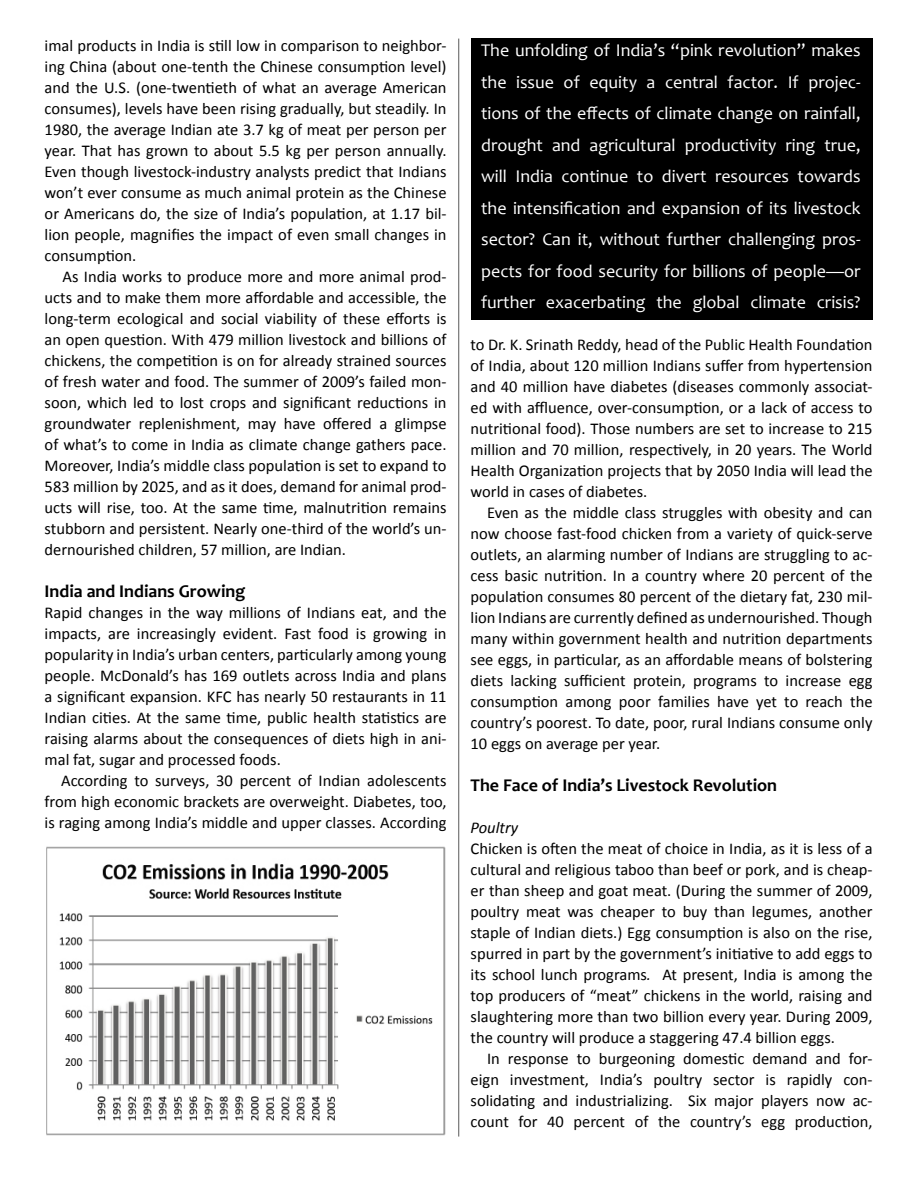
<style>
.page{position:relative;width:918px;height:1188px;background:#fff}
.page>*{position:absolute;margin:0;border:0;box-sizing:border-box;transform-origin:0 0}
.t1{font:18px/31.5px "Candara";color:#fff;text-align:justify}
.t2{font:700 18px "Candara";color:#000}
.t3{font:16.5px/21px "Calibri";color:#000;text-align:justify}
.t4{font:italic 16.5px "Calibri";color:#000}
.s1{font-style:italic}
</style>
<div class="page">
<hr style="left:458px;top:39px;width:1px;height:1098px;background:#000">
<div style="left:471px;top:39px;width:402px;height:281px;background:#000"></div>
<img style="left:46px;top:846px;width:400px;height:290px">
<p class="t3" style="left:45px;top:34px;width:404px">imal products in I ndia is still low in comparison to neighbor&shy;ing China (about one-tenth the Chinese consumption level) and the U.S. (one-twentieth of what an average American consumes), levels have been rising gradually, but steadily. I n 1980, the average I ndian ate 3.7 kg of meat per person per year. That has grown to about 5.5 kg per person annually.<br>Even though livestock-industry analysts predict that I ndians won’t ever consume as much animal protein as the Chinese or Americans do, the size of I ndia’s population, at 1.17 bil&shy;lion people, magnifies the impact of even small changes in consumption.</p>
<p class="t3" style="left:45px;top:265px;width:404px;text-indent:18px">As I ndia works to produce more and more animal prod&shy;ucts and to make them more affordable and accessible, the long-term ecological and social viability of these efforts is an open question. With 479 million livestock and billions of chickens, the competition is on for already strained sources of fresh water and food. The summer of 2009’s failed mon&shy;soon, which led to lost crops and significant reductions in groundwater replenishment, may have offered a glimpse of what’s to come in I ndia as climate change gathers pace.<br>Moreover, I ndia’s middle class population is set to expand to 583 million by 2025, and as it does, demand for animal prod&shy;ucts will rise, too. At the same time, malnutrition remains stubborn and persistent. Nearly one-third of the world’s un&shy;dernourished children, 57 million, are I ndian.</p>
<p class="t2" style="left:45px;top:580px;width:202px">India and Indians Growing</p>
<p class="t3" style="left:45px;top:601px;width:403px">Rapid changes in the way millions of I ndians eat, and the impacts, are increasingly evident. Fast food is growing in popularity in I ndia’s urban centers, particularly among young people. McDonald’s has 169 outlets across I ndia and plans a significant expansion. KFC has nearly 50 restaurants in 11<br>I ndian cities. At the same time, public health statistics are raising alarms about the consequences of diets high in ani&shy;mal fat, sugar and processed foods.</p>
<p class="t3" style="left:45px;top:769px;width:403px;text-indent:16px">According to surveys, 30 percent of I ndian adolescents from high economic brackets are overweight. Diabetes, too, is raging among I ndia’s middle and upper classes. According</p>
<p class="t1" style="left:481px;top:35px;width:381px">The unfolding of India’s “pink revolution” makes the issue of equity a central factor. If projec&shy;tions of the effects of climate change on rainfall, drought and agricultural productivity ring true, will India continue to divert resources towards the intensification and expansion of its livestock sector? Can it, without further challenging pros&shy;pects for food security for billions of people—or further exacerbating the global climate crisis?</p>
<p class="t3" style="left:471px;top:333px;width:404px;text-align:left">to Dr. K. Srinath Reddy, head of the Public Health Foundation of I ndia, about 120 million I ndians suffer from hypertension and 40 million have diabetes (diseases commonly associat&shy;ed with affluence, over-consumption, or a lack of access to nutritional food). Those numbers are set to increase to 215 million and 70 million, respectively, in 20 years. The World Health Organization projects that by 2050 I ndia will lead the world in cases of diabetes.<br>Even as the middle class struggles with obesity and can now choose fast-food chicken from a variety of quick-serve outlets, an alarming number of I ndians are struggling to ac&shy;cess basic nutrition. I n a country where 20 percent of the population consumes 80 percent of the dietary fat, 230 mil&shy;lion I ndians are currently defined as undernourished. Though many within government health and nutrition departments see eggs, in particular, as an affordable means of bolstering diets lacking sufficient protein, programs to increase egg consumption among poor families have yet to reach the country’s poorest. To date, poor, rural I ndians consume only 10 eggs on average per year.</p>
<p class="t2" style="left:471px;top:774px;width:308px">The Face of India’s Livestock Revolution</p>
<p class="t4" style="left:471px;top:817px;width:49px">Poultry</p>
<p class="t3" style="left:471px;top:837px;width:404px">Chicken is often the meat of choice in I ndia, as it is less of a cultural and religious taboo than beef or pork, and is cheap&shy;er than sheep and goat meat. (During the summer of 2009, poultry meat was cheaper to buy than legumes, another staple of I ndian diets.) Egg consumption is also on the rise, spurred in part by the government’s initiative to add eggs to its school lunch programs<span class="s1">.</span> At present, I ndia is among the top producers of “meat” chickens in the world, raising and slaughtering more than two billion every year. During 2009, the country will produce a staggering 47.4 billion eggs.</p>
<p class="t3" style="left:471px;top:1047px;width:403px;text-indent:16px">I n response to burgeoning domestic demand and for&shy;eign investment, I ndia’s poultry sector is rapidly con&shy;solidating and industrializing. Six major players now ac&shy;count for 40 percent of the country’s egg production,</p>
</div>
